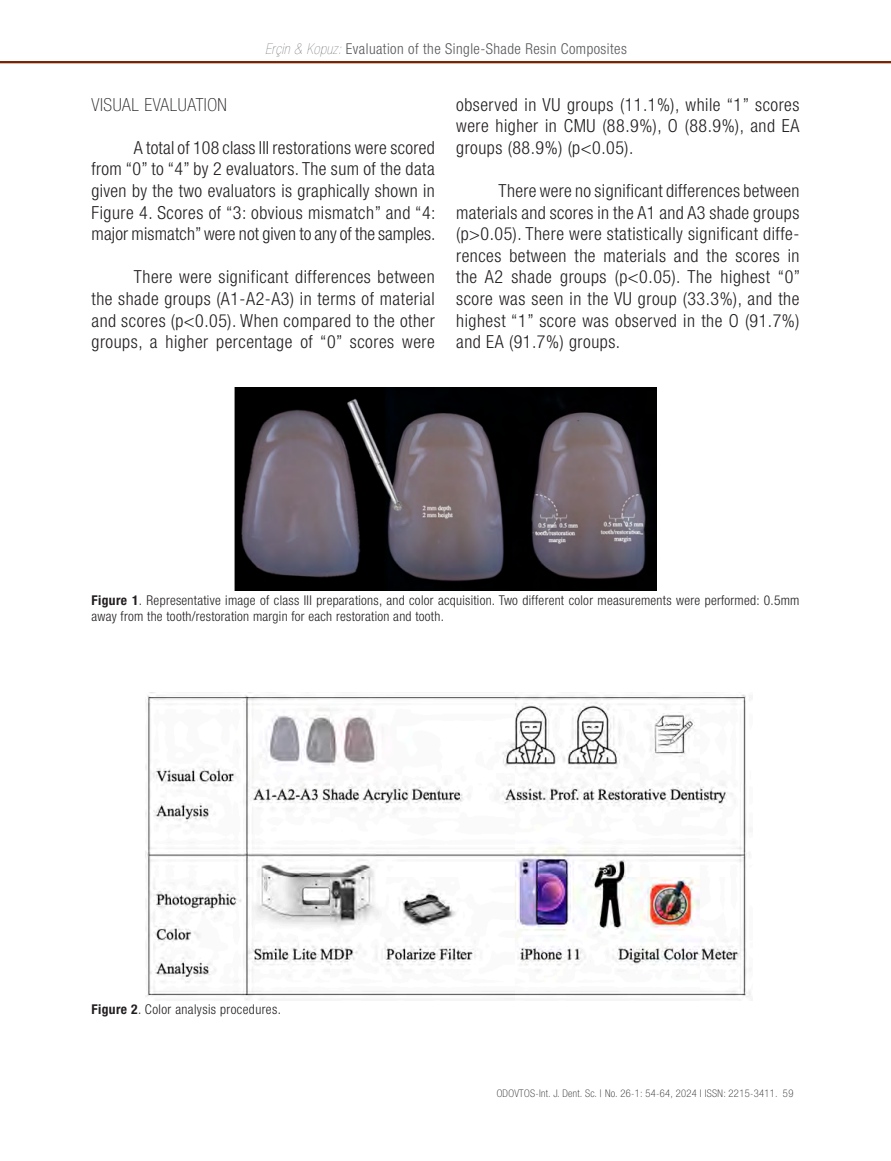
<style>
.page{position:relative;width:891px;height:1161px;background:#fff}
.page>*{position:absolute;margin:0;border:0;box-sizing:border-box;transform-origin:0 0}
.Texto_general_con_sangría{font:300 condensed 18px/21.6px "Helvetica Neue LT Std";letter-spacing:.03em;color:#231f20;text-align:justify}
.Subtítulo_2{font:100 condensed 18px "Helvetica Neue LT Std";letter-spacing:.03em;color:#231f20}
.t1{font:300 condensed 15px "Helvetica Neue LT Std";letter-spacing:.03em;color:#57585a}
.fuentes_de_tablas{font:300 condensed 13.5px/16.2px "Helvetica Neue LT Std";letter-spacing:.02em;color:#231f20}
.t2{font:100 condensed 10.5px "Helvetica Neue LT Std";letter-spacing:.03em;color:#231f20}
.s1{font-weight:200;font-style:italic}
.s2{font-weight:700}
</style>
<div class="page">
<hr style="left:0;top:61px;width:891px;height:2px;background:#792602">
<img style="left:234px;top:387px;width:423px;height:203px">
<img style="left:146px;top:694px;width:605px;height:306px">
<p class="t1" style="left:265px;top:40px;width:363px"><span class="s1">Erçin &amp; Kopuz:</span> Evaluation of the Single-Shade Resin Composites</p>
<p class="Subtítulo_2" style="left:91px;top:94px;width:137px">VISUAL EVALUATION</p>
<p class="Texto_general_con_sangría" style="left:91px;top:137px;width:346px;text-indent:43px">A total of 108 class III restorations were scored from “0” to “4” by 2 evaluators. The sum of the data given by the two evaluators is graphically shown in Figure 4. Scores of “3: obvious mismatch” and “4: major mismatch” were not given to any of the samples.</p>
<p class="Texto_general_con_sangría" style="left:91px;top:266px;width:345px;text-indent:43px">There were significant differences between the shade groups (A1-A2-A3) in terms of material and scores (p&lt;0.05). When compared to the other groups, a higher percentage of “0” scores were</p>
<p class="Texto_general_con_sangría" style="left:456px;top:93px;width:345px">observed in VU groups (11.1%), while “1” scores were higher in CMU (88.9%), O (88.9%), and EA groups (88.9%) (p&lt;0.05).</p>
<p class="Texto_general_con_sangría" style="left:456px;top:180px;width:346px;text-indent:43px">There were no significant differences between materials and scores in the A1 and A3 shade groups (p&gt;0.05). There were statistically significant diffe&shy;rences between the materials and the scores in the A2 shade groups (p&lt;0.05). The highest “0” score was seen in the VU group (33.3%), and the highest “1” score was observed in the O (91.7%) and EA (91.7%) groups.</p>
<p class="fuentes_de_tablas" style="left:91px;top:592px;width:710px"><span class="s2">Figure 1</span>. Representative image of class III preparations, and color acquisition. Two different color measurements were performed: 0.5mm away from the tooth/restoration margin for each restoration and tooth.</p>
<p class="fuentes_de_tablas" style="left:91px;top:1001px;width:191px"><span class="s2">Figure 2</span>. Color analysis procedures.</p>
<p class="t2" style="left:497px;top:1087px;width:298px">ODOVTOS-Int. J. Dent. Sc. | No. 26-1: 54-64, 2024 I ISSN: 2215-3411. 59</p>
</div>
